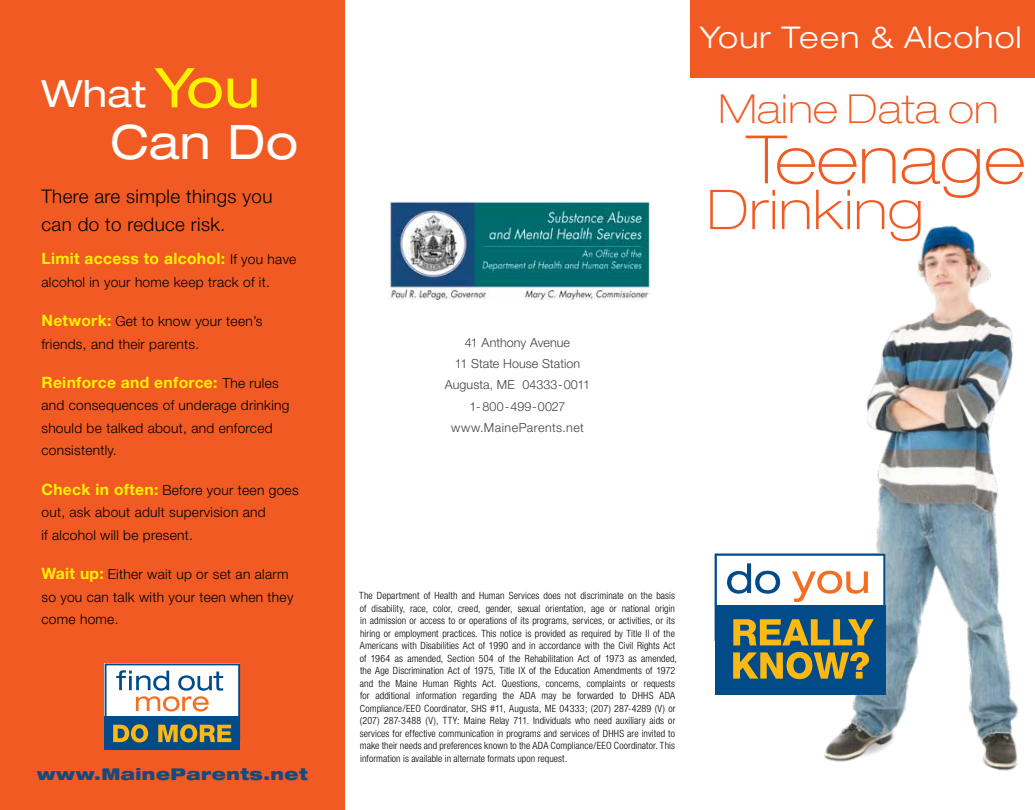
<style>
.page{position:relative;width:1035px;height:810px;background:#fff}
.page>*{position:absolute;margin:0;border:0;box-sizing:border-box;transform-origin:0 0}
.t1{font:100 expanded 66.88px "Helvetica Neue";letter-spacing:.01em;color:#f15a22}
.t2{font:100 expanded 55px "Helvetica Neue";letter-spacing:.01em;color:#f15a22}
.t3{font:expanded 47.5px "Helvetica Neue";color:#fff}
.t4{font:100 expanded 40px "Helvetica Neue";letter-spacing:.01em;color:#f15a22}
.t5{font:expanded 37.5px "Helvetica Neue";color:#fff}
.t6{font:300 expanded 30px "Helvetica Neue";letter-spacing:.04em;color:#fff}
.t7{font:300 18.75px/27.5px "Helvetica Neue";letter-spacing:.02em;color:#000}
.t8{font:900 expanded 16.25px "Helvetica Neue";letter-spacing:.03em;color:#174a7c}
.t9{font:700 15.62px "Helvetica Neue";letter-spacing:.02em;color:#fff200}
.t10{font:300 13.75px/22.5px "Helvetica Neue";letter-spacing:.02em;color:#000}
.t11{font:300 12.5px/21.2px "Helvetica Neue";letter-spacing:.005em;color:#414042;text-align:center}
.t12{font:300 condensed 10px/12.5px "Helvetica Neue";letter-spacing:.01em;color:#000}
.s1{font-size:55px;color:#fff200}
.s2{font-weight:300;font-size:13.75px;color:#000}
.s3{font-weight:700;font-size:15.62px;color:#fff200}
</style>
<div class="page">
<div style="left:690px;top:0;width:345px;height:78px;background:#f15a22"></div>
<div style="left:0;top:0;width:345px;height:810px;background:#f15a22"></div>
<img style="left:824px;top:225px;width:195px;height:546px">
<img style="left:388px;top:201px;width:263px;height:99px">
<div style="left:105px;top:716px;width:135px;height:34px;background:#004b88"></div>
<svg style="left:105px;top:664px;width:135px;height:78px"></svg>
<div style="left:715px;top:605px;width:171px;height:90px;background:#004b88"></div>
<svg style="left:715px;top:554px;width:171px;height:91px"></svg>
<svg style="left:733px;top:652px;width:136px;height:27px"></svg>
<h3 class="t5" style="left:41px;top:71px;width:220px">What <span class="s1">You</span></h3>
<h3 class="t3" style="left:110px;top:113px;width:189px">Can Do</h3>
<h3 class="t7" style="left:41px;top:182px;width:233px">There are simple things you can do to reduce risk.</h3>
<h3 class="t9" style="left:41px;top:249px;width:257px">Limit access to alcohol: <span class="s2">If you have</span></h3>
<h3 class="t10" style="left:41px;top:270px;width:230px">alcohol in your home keep track of it.</h3>
<h3 class="t10" style="left:41px;top:310px;width:222px"><span class="s3">Network:</span> Get to know your teen’s friends, and their parents.</h3>
<h3 class="t9" style="left:41px;top:373px;width:239px">Reinforce and enforce: <span class="s2">The rules</span></h3>
<h3 class="t10" style="left:41px;top:394px;width:250px">and consequences of underage drinking should be talked about, and enforced consistently.</h3>
<h3 class="t10" style="left:41px;top:478px;width:259px"><span class="s3">Check in often:</span> Before your teen goes out, ask about adult supervision and<br>if alcohol will be present.</h3>
<h3 class="t10" style="left:41px;top:563px;width:253px"><span class="s3">Wait up:</span> Either wait up or set an alarm so you can talk with your teen when they come home.</h3>
<h3 class="t8" style="left:37px;top:764px;width:272px">www.MaineParents.net</h3>
<p class="t11" style="left:445px;top:332px;width:147px">41 Anthony Avenue<br>11 State House Station<br>Augusta, ME 04333-0011<br>1-800-499-0027 www.MaineParents.net</p>
<h3 class="t6" style="left:700px;top:20px;width:323px">Your Teen &amp; Alcohol</h3>
<h3 class="t4" style="left:718px;top:85px;width:282px">Maine Data on</h3>
<h1 class="t1" style="left:747px;top:120px;width:280px">Teenage</h1>
<h2 class="t2" style="left:707px;top:177px;width:218px">Drinking</h2>
<p class="t12" style="left:359px;top:590px;width:319px">The Department of Health and Human Services does not discriminate on the basis of disability, race, color, creed, gender, sexual orientation, age or national origin in admission or access to or operations of its programs, services, or activities, or its hiring or employment practices. This notice is provided as required by Title II of the Americans with Disabilities Act of 1990 and in accordance with the Civil Rights Act of 1964 as amended, Section 504 of the Rehabilitation Act of 1973 as amended, the Age Discrimination Act of 1975, Title IX of the Education Amendments of 1972 and the Maine Human Rights Act. Questions, concerns, complaints or requests for additional information regarding the ADA may be forwarded to DHHS ADA Compliance/EEO Coordinator, SHS #11, Augusta, ME 04333; (207) 287-4289 (V) or (207) 287-3488 (V), TTY: Maine Relay 711. Individuals who need auxiliary aids or services for effective communication in programs and services of DHHS are invited to make their needs and preferences known to the ADA Compliance/EEO Coordinator. This information is available in alternate formats upon request.</p>
</div>
